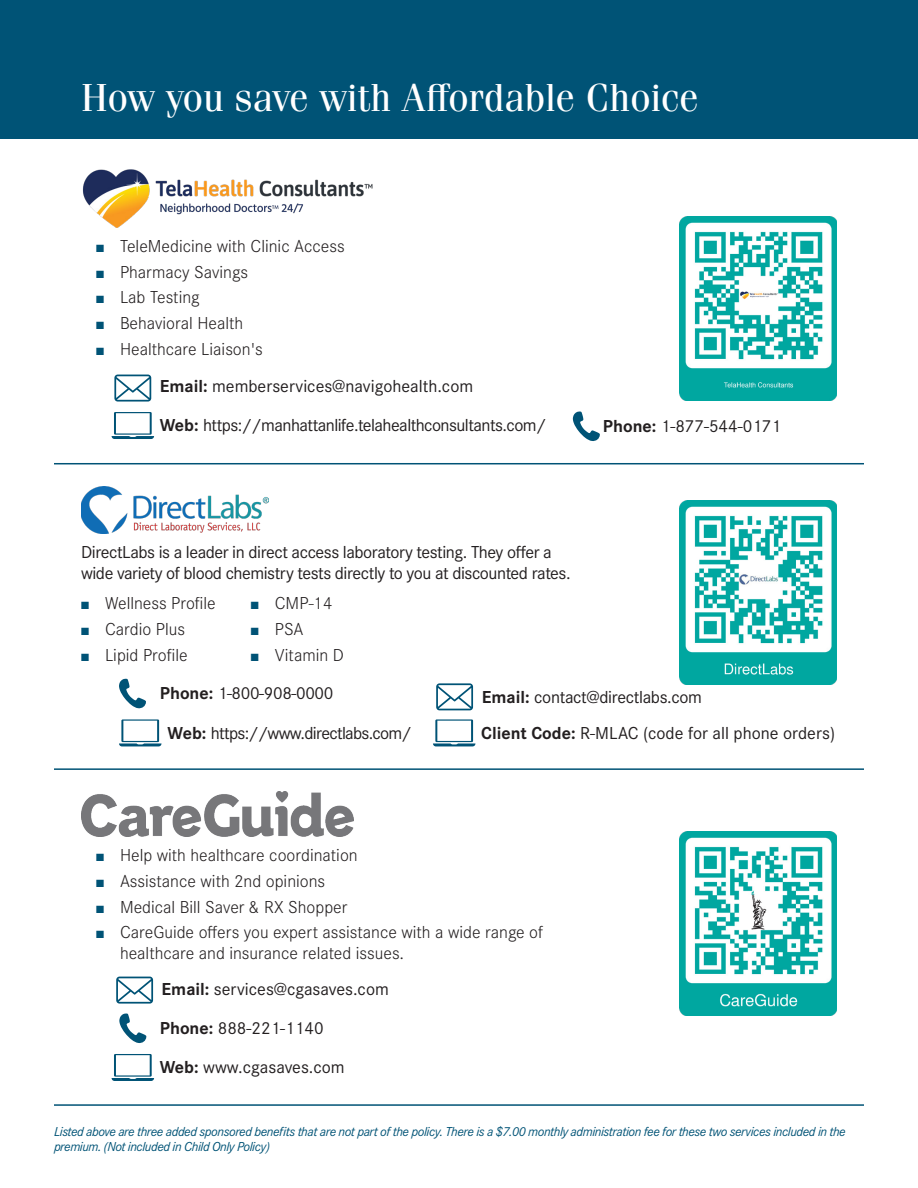
<style>
.page{position:relative;width:918px;height:1188px;background:#fff}
.page>*{position:absolute;margin:0;border:0;box-sizing:border-box;transform-origin:0 0}
.t1{font:39px "Fenice Pro ITC";color:#fff}
.t2{font:300 18px/21px "Corporate S Pro";color:#231f20}
.t3{font:18px/21px "Corporate S Pro";letter-spacing:-.025em;color:#231f20}
.t4{font:18px "Corporate S Pro";color:#231f20}
.t5{font:italic 13.5px/15px "Corporate S Pro";letter-spacing:-.03em;color:#005376}
.s1{color:#005376}
.s2{font-weight:700}
</style>
<div class="page">
<hr style="left:54px;top:1104px;width:810px;height:2px;background:#005376">
<div style="left:0;top:0;width:918px;height:138px;background:#005376"></div>
<hr style="left:54px;top:768px;width:810px;height:2px;background:#005376">
<hr style="left:54px;top:463px;width:810px;height:1px;background:#005376">
<img style="left:679px;top:500px;width:158px;height:184px">
<svg style="left:119px;top:719px;width:43px;height:27px"></svg>
<img style="left:81px;top:486px;width:187px;height:48px">
<svg style="left:119px;top:679px;width:27px;height:30px"></svg>
<svg style="left:436px;top:683px;width:37px;height:27px"></svg>
<svg style="left:433px;top:719px;width:42px;height:27px"></svg>
<img style="left:679px;top:217px;width:158px;height:184px">
<img style="left:82px;top:169px;width:291px;height:59px">
<svg style="left:573px;top:411px;width:27px;height:30px"></svg>
<svg style="left:112px;top:412px;width:42px;height:27px"></svg>
<svg style="left:114px;top:375px;width:37px;height:27px"></svg>
<img style="left:679px;top:831px;width:158px;height:184px">
<svg style="left:119px;top:1013px;width:27px;height:30px"></svg>
<svg style="left:112px;top:1054px;width:42px;height:27px"></svg>
<svg style="left:116px;top:977px;width:37px;height:27px"></svg>
<img style="left:81px;top:792px;width:273px;height:44px">
<p class="t1" style="left:81px;top:74px;width:619px">How you save with Affordable Choice</p>
<p class="t2" style="left:96px;top:234px;width:250px"><span class="s1">■</span> TeleMedicine with Clinic Access</p>
<p class="t2" style="left:96px;top:260px;width:154px"><span class="s1">■</span> Pharmacy Savings</p>
<p class="t2" style="left:96px;top:286px;width:105px"><span class="s1">■</span> Lab Testing</p>
<p class="t2" style="left:96px;top:312px;width:149px"><span class="s1">■</span> Behavioral Health</p>
<p class="t2" style="left:96px;top:338px;width:168px"><span class="s1">■</span> Healthcare Liaison's</p>
<p class="t4" style="left:160px;top:373px;width:315px"><span class="s2">Email:</span> memberservices@navigohealth.com</p>
<p class="t3" style="left:160px;top:414px;width:388px"><span class="s2">Web:</span> https://manhattanlife.telahealthconsultants.com/</p>
<p class="t4" style="left:603px;top:413px;width:180px"><span class="s2">Phone:</span> 1-877-544-0171</p>
<p class="t3" style="left:81px;top:540px;width:491px">DirectLabs is a leader in direct access laboratory testing. They offer a wide variety of blood chemistry tests directly to you at discounted rates.</p>
<p class="t2" style="left:81px;top:592px;width:136px"><span class="s1">■</span> Wellness Profile</p>
<p class="t2" style="left:81px;top:618px;width:105px"><span class="s1">■</span> Cardio Plus</p>
<p class="t2" style="left:81px;top:644px;width:108px"><span class="s1">■</span> Lipid Profile</p>
<p class="t2" style="left:251px;top:592px;width:83px"><span class="s1">■</span> CMP-14</p>
<p class="t2" style="left:251px;top:618px;width:54px"><span class="s1">■</span> PSA</p>
<p class="t2" style="left:251px;top:644px;width:95px"><span class="s1">■</span> Vitamin D</p>
<p class="t3" style="left:160px;top:682px;width:175px"><span class="s2">Phone:</span> 1-800-908-0000</p>
<p class="t3" style="left:482px;top:685px;width:221px"><span class="s2">Email:</span> contact@directlabs.com</p>
<p class="t3" style="left:168px;top:721px;width:246px"><span class="s2">Web:</span> https://www.directlabs.com/</p>
<p class="t4" style="left:481px;top:720px;width:355px"><span class="s2">Client Code:</span> R-MLAC (code for all phone orders)</p>
<p class="t2" style="left:96px;top:843px;width:263px"><span class="s1">■</span> Help with healthcare coordination</p>
<p class="t2" style="left:96px;top:869px;width:231px"><span class="s1">■</span> Assistance with 2nd opinions</p>
<p class="t2" style="left:96px;top:895px;width:253px"><span class="s1">■</span> Medical Bill Saver &amp; RX Shopper</p>
<p class="t2" style="left:120px;top:921px;width:424px;text-indent:-24px"><span class="s1">■</span> CareGuide offers you expert assistance with a wide range of healthcare and insurance related issues.</p>
<p class="t4" style="left:162px;top:975px;width:229px"><span class="s2">Email:</span> services@cgasaves.com</p>
<p class="t4" style="left:160px;top:1015px;width:165px"><span class="s2">Phone:</span> 888-221-1140</p>
<p class="t4" style="left:160px;top:1054px;width:186px"><span class="s2">Web:</span> www.cgasaves.com</p>
<p class="t5" style="left:54px;top:1123px;width:793px">Listed above are three added sponsored benefits that are not part of the policy. There is a $7.00 monthly administration fee for these two services included in the premium. (Not included in Child Only Policy)</p>
</div>
